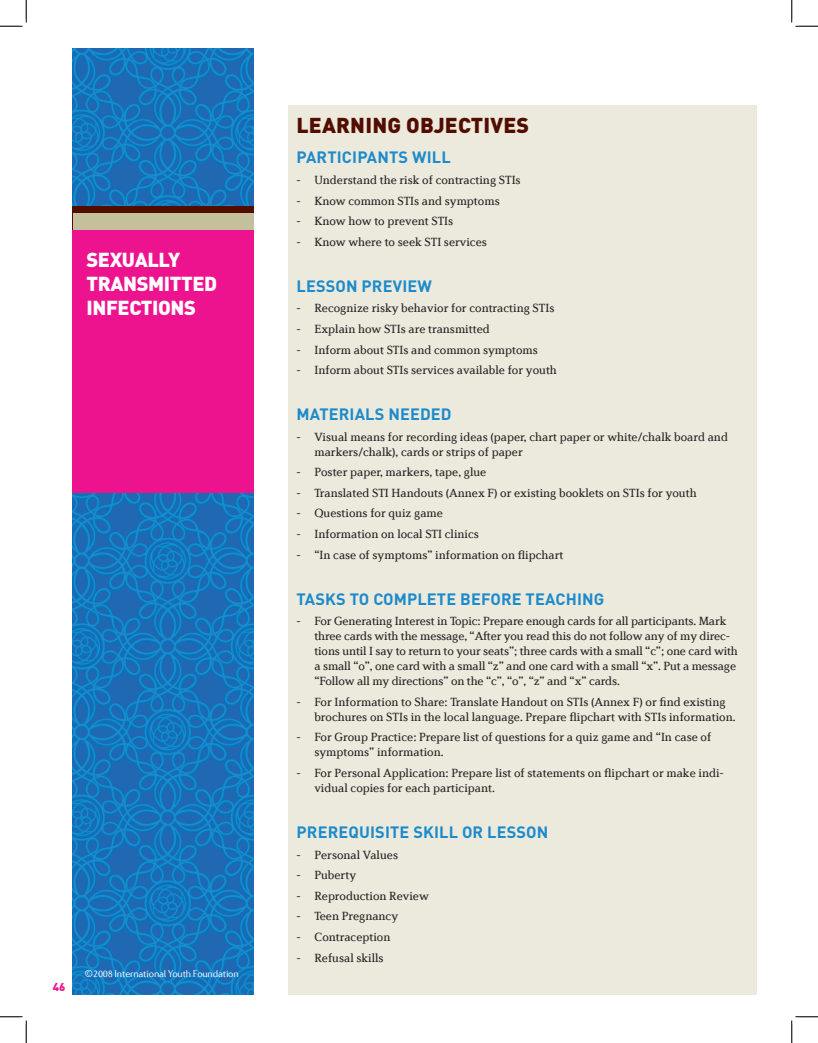
<style>
.page{position:relative;width:818px;height:1043px;background:#fff}
.page>*{position:absolute;margin:0;border:0;box-sizing:border-box;transform-origin:0 0}
.t1{font:900 21.25px "DINOT";letter-spacing:.01em;color:#530c00}
.t2{font:900 20px/24px "DINOT";letter-spacing:-.02em;color:#fff}
.t3{font:700 16.25px "DINOT";letter-spacing:.01em;color:#1d8acb}
.t4{font:12.5px/15px "Diverda Serif Com";color:#231f20}
.t5{font:900 11.25px "DINOT";color:#ed138f}
.t6{font:300 10px "Diverda Sans Com";letter-spacing:-.02em;color:#fff}
.s1{font-family:"DINOT";font-weight:400}
</style>
<div class="page">
<img style="left:72px;top:49px;width:181px;height:945px">
<div style="left:72px;top:206px;width:181px;height:62px;background:#530c00"></div>
<div style="left:73px;top:214px;width:180px;height:43px;background:#c5c09c"></div>
<div style="left:72px;top:230px;width:181px;height:263px;background:#ed138f"></div>
<div style="left:288px;top:105px;width:468px;height:889px;background:#ebeadd"></div>
<svg style="left:0;top:0;width:27px;height:27px"></svg>
<svg style="left:0;top:1016px;width:27px;height:26px"></svg>
<svg style="left:791px;top:0;width:27px;height:27px"></svg>
<svg style="left:791px;top:1016px;width:27px;height:26px"></svg>
<h2 class="t2" style="left:86px;top:246px;width:95px">SEXUALLY<br>TRANSMITTE</h2>
<h2 class="t2" style="left:204px;top:270px;width:15px">D</h2>
<h2 class="t2" style="left:86px;top:294px;width:12px">INFE</h2>
<h2 class="t2" style="left:129px;top:294px;width:24px">CTIONS</h2>
<p class="t5" style="left:53px;top:978px;width:14px">46</p>
<p class="t6" style="left:84px;top:967px;width:156px"><span class="s1">©</span>2008 International Youth Foundation</p>
<h1 class="t1" style="left:296px;top:110px;width:234px">LEARNING OBJECTIVES</h1>
<h3 class="t3" style="left:296px;top:146px;width:20px">PARTICIPANTS</h3>
<h3 class="t3" style="left:412px;top:146px;width:23px">WILL</h3>
<p class="t4" style="left:296px;top:172px;width:226px">- Understand the risk of contracting STIs</p>
<p class="t4" style="left:296px;top:193px;width:205px">- Know common STIs and symptoms</p>
<p class="t4" style="left:296px;top:213px;width:158px">- Know how to prevent STIs</p>
<p class="t4" style="left:296px;top:234px;width:192px">- Know where to seek STI services</p>
<h3 class="t3" style="left:296px;top:275px;width:21px">LESSON</h3>
<h3 class="t3" style="left:361px;top:275px;width:72px">PREVIEW</h3>
<p class="t4" style="left:296px;top:300px;width:259px">- Recognize risky behavior for contracting STIs</p>
<p class="t4" style="left:296px;top:321px;width:195px">- Explain how STIs are transmitted</p>
<p class="t4" style="left:296px;top:342px;width:243px">- Inform about STIs and common symptoms</p>
<p class="t4" style="left:296px;top:362px;width:262px">- Inform about STIs services available for youth</p>
<h3 class="t3" style="left:296px;top:403px;width:24px">MATERIALS</h3>
<h3 class="t3" style="left:388px;top:403px;width:23px">NEEDED</h3>
<p class="t4" style="left:314px;top:429px;width:415px;text-indent:-18px">- Visual means for recording ideas (paper, chart paper or white/chalk board and markers/chalk), cards or strips of paper</p>
<p class="t4" style="left:296px;top:464px;width:191px">- Poster paper, markers, tape, glue</p>
<p class="t4" style="left:296px;top:485px;width:402px">- Translated STI Handouts (Annex F) or existing booklets on STIs for youth</p>
<p class="t4" style="left:296px;top:506px;width:148px">- Questions for quiz game</p>
<p class="t4" style="left:296px;top:526px;width:184px">- Information on local STI clinics</p>
<p class="t4" style="left:296px;top:547px;width:268px">- “In case of symptoms” information on flipchart</p>
<h3 class="t3" style="left:296px;top:587px;width:98px">TAS KS TO COMPLETE</h3>
<h3 class="t3" style="left:460px;top:587px;width:42px">BEFORE</h3>
<h3 class="t3" style="left:525px;top:587px;width:20px">TEAC</h3>
<h3 class="t3" style="left:565px;top:587px;width:21px">HING</h3>
<p class="t4" style="left:314px;top:613px;width:425px;text-indent:-18px">- For Generating Interest in Topic: Prepare enough cards for all participants. Mark three cards with the message, “After you read this do not follow any of my direc&shy;tions until I say to return to your seats”; three cards with a small “c”; one card with a small “o”, one card with a small “z” and one card with a small “x”. Put a message “Follow all my directions” on the “c”, “o”, “z” and “x” cards.</p>
<p class="t4" style="left:314px;top:694px;width:422px;text-indent:-18px">- For Information to Share: Translate Handout on STIs (Annex F) or find existing brochures on STIs in the local language. Prepare flipchart with STIs information.</p>
<p class="t4" style="left:314px;top:729px;width:398px;text-indent:-18px">- For Group Practice: Prepare list of questions for a quiz game and “In case of symptoms” information.</p>
<p class="t4" style="left:314px;top:765px;width:411px;text-indent:-18px">- For Personal Application: Prepare list of statements on flipchart or make indi&shy;vidual copies for each participant.</p>
<h3 class="t3" style="left:296px;top:821px;width:22px">PRERE</h3>
<h3 class="t3" style="left:348px;top:821px;width:20px">QUISITE</h3>
<h3 class="t3" style="left:413px;top:821px;width:30px">SKILL</h3>
<h3 class="t3" style="left:462px;top:821px;width:46px">OR LESSON</h3>
<p class="t4" style="left:296px;top:846px;width:103px">- Personal Values</p>
<p class="t4" style="left:296px;top:867px;width:61px">- Puberty</p>
<p class="t4" style="left:296px;top:888px;width:134px">- Reproduction Review</p>
<p class="t4" style="left:296px;top:908px;width:103px">- Teen Pregnancy</p>
<p class="t4" style="left:296px;top:929px;width:95px">- Contraception</p>
<p class="t4" style="left:296px;top:950px;width:89px">- Refusal skills</p>
</div>
